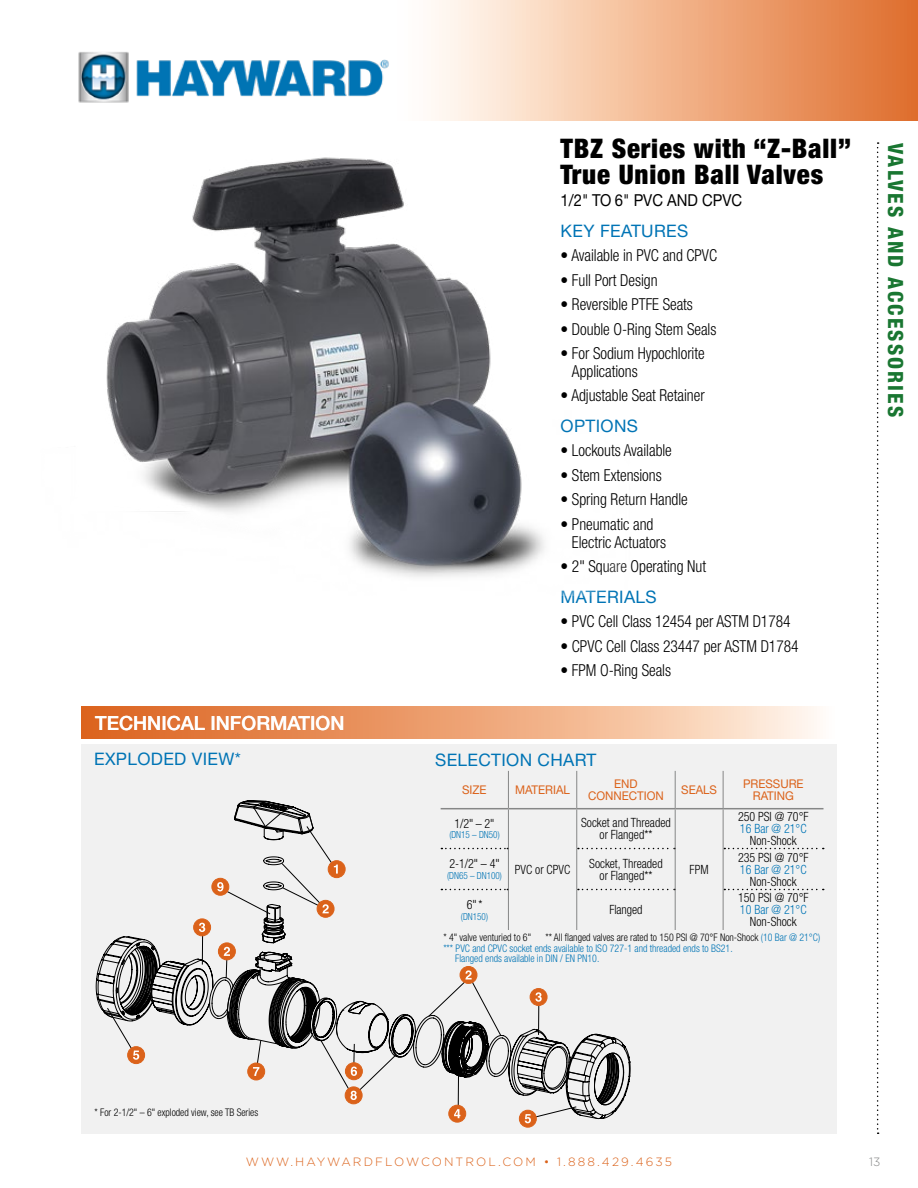
<style>
.page{position:relative;width:918px;height:1188px;background:#fff}
.page>*{position:absolute;margin:0;border:0;box-sizing:border-box;transform-origin:0 0}
.t1{font:900 condensed 27px/26.2px "Helvetica Neue LT Std";letter-spacing:.03em;color:#000}
.t2{font:800 condensed 21px "Helvetica Neue LT Std";letter-spacing:.1em;color:#197631}
.t3{font:500 19.5px "Helvetica Neue LT Std";color:#fff}
.t4{font:17.25px "Helvetica Neue LT Std";letter-spacing:.02em;color:#0074b5}
.t5{font:300 condensed 16.5px/18px "Helvetica Neue LT Std";letter-spacing:-.005em;color:#000;scale:.94 1}
.t6{font:16.5px "Helvetica Neue LT Std";color:#000;scale:.9 1}
.t7{font:300 condensed 12.75px/12px "Helvetica Neue LT Std";color:#000;text-align:center;scale:.94 1}
.t8{font:300 condensed 12.75px "Helvetica Neue LT Std";color:#0074b5;scale:.94 1}
.t9{font:12px/12px "Helvetica Neue LT Std";color:#db621a;text-align:center;scale:.96 1}
.t10{font:300 12px "Gotham";letter-spacing:.175em;color:#db621a}
.t11{font:300 12px "Gotham";color:#868787}
.t12{font:300 condensed 10.5px "Helvetica Neue LT Std";color:#000;scale:.94 1}
.t13{font:300 condensed 10.5px "Helvetica Neue LT Std";color:#0074b5;scale:.94 1}
.t14{font:300 condensed 9.75px "Helvetica Neue LT Std";color:#0074b5;scale:.94 1}
.s1{color:#0074b5}
</style>
<div class="page">
<svg style="left:877px;top:142px;width:2px;height:992px"></svg>
<svg style="left:431px;top:0;width:487px;height:120px;background:#f0b48d"></svg>
<div style="left:81px;top:744px;width:756px;height:390px;background:#f1f1f1"></div>
<svg style="left:81px;top:706px;width:736px;height:32px;background:#eda578"></svg>
<svg style="left:107px;top:878px;width:110px;height:187px"></svg>
<div style="left:193px;top:918px;width:18px;height:18px;background:#db621a;border:1px solid #db621a;border-radius:50%"></div>
<svg style="left:199px;top:923px;width:6px;height:9px"></svg>
<div style="left:519px;top:1110px;width:17px;height:17px;background:#db621a;border-radius:50%"></div>
<div style="left:519px;top:1110px;width:18px;height:18px;border:1px solid #db621a;border-radius:50%"></div>
<div style="left:211px;top:878px;width:18px;height:18px;background:#db621a;border:1px solid #db621a;border-radius:50%"></div>
<div style="left:127px;top:1046px;width:18px;height:18px;background:#db621a;border:1px solid #db621a;border-radius:50%"></div>
<svg style="left:133px;top:1051px;width:6px;height:9px"></svg>
<hr style="left:508px;top:771px;width:1px;height:37px;background:#868787">
<hr style="left:576px;top:771px;width:1px;height:37px;background:#868787">
<hr style="left:675px;top:771px;width:1px;height:37px;background:#868787">
<hr style="left:723px;top:771px;width:1px;height:37px;background:#868787">
<svg style="left:724px;top:848px;width:100px;height:1px"></svg>
<svg style="left:217px;top:801px;width:458px;height:322px"></svg>
<svg style="left:724px;top:889px;width:100px;height:1px"></svg>
<hr style="left:441px;top:808px;width:67px;height:1px;background:#868787">
<hr style="left:508px;top:808px;width:69px;height:1px;background:#868787">
<hr style="left:577px;top:808px;width:98px;height:1px;background:#868787">
<hr style="left:675px;top:808px;width:48px;height:1px;background:#868787">
<hr style="left:723px;top:808px;width:101px;height:1px;background:#868787">
<hr style="left:508px;top:809px;width:1px;height:40px;background:#868787">
<hr style="left:576px;top:809px;width:1px;height:40px;background:#868787">
<hr style="left:675px;top:809px;width:1px;height:40px;background:#868787">
<hr style="left:723px;top:809px;width:1px;height:40px;background:#868787">
<hr style="left:508px;top:849px;width:1px;height:41px;background:#868787">
<hr style="left:576px;top:849px;width:1px;height:41px;background:#868787">
<hr style="left:675px;top:849px;width:1px;height:41px;background:#868787">
<hr style="left:723px;top:849px;width:1px;height:41px;background:#868787">
<hr style="left:508px;top:890px;width:1px;height:40px;background:#868787">
<hr style="left:576px;top:890px;width:1px;height:40px;background:#868787">
<hr style="left:675px;top:890px;width:1px;height:40px;background:#868787">
<hr style="left:723px;top:890px;width:1px;height:40px;background:#868787">
<img style="left:106px;top:157px;width:439px;height:420px">
<img style="left:78px;top:52px;width:311px;height:51px">
<p class="t3" style="left:95px;top:711px;width:251px">TECHNICAL INFORMATION</p>
<p class="t4" style="left:94px;top:749px;width:148px">EXPLODED VIEW*</p>
<h1 class="t1" style="left:561px;top:135px;width:292px">TBZ Series with “Z-Ball”<br>True Union Ball Valves</h1>
<p class="t6" style="left:561px;top:191px;width:203px">1/2" TO 6" PVC AND CPVC</p>
<p class="t4" style="left:561px;top:220px;width:129px">KEY FEATURES</p>
<p class="t5" style="left:561px;top:246px;width:168px">• Available in PVC and CPVC</p>
<p class="t5" style="left:561px;top:271px;width:105px">• Full Port Design</p>
<p class="t5" style="left:561px;top:295px;width:142px">• Reversible PTFE Seats</p>
<p class="t5" style="left:561px;top:320px;width:167px">• Double O-Ring Stem Seals</p>
<p class="t5" style="left:572px;top:344px;width:143px;text-indent:-11px">• For Sodium Hypochlorite<br>Applications</p>
<p class="t5" style="left:561px;top:386px;width:155px">• Adjustable Seat Retainer</p>
<p class="t4" style="left:561px;top:416px;width:79px">OPTIONS</p>
<p class="t5" style="left:561px;top:441px;width:120px">• Lockouts Available</p>
<p class="t5" style="left:561px;top:466px;width:109px">• Stem Extensions</p>
<p class="t5" style="left:561px;top:490px;width:137px">• Spring Return Handle</p>
<p class="t5" style="left:572px;top:515px;width:102px;text-indent:-11px">• Pneumatic and<br>Electric Actuators</p>
<p class="t5" style="left:561px;top:557px;width:156px">• 2" Square Operating Nut</p>
<p class="t4" style="left:561px;top:586px;width:98px">MATERIALS</p>
<p class="t5" style="left:561px;top:612px;width:246px">• PVC Cell Class 12454 per ASTM D1784</p>
<p class="t5" style="left:561px;top:637px;width:255px">• CPVC Cell Class 23447 per ASTM D1784</p>
<p class="t5" style="left:561px;top:661px;width:119px">• FPM O-Ring Seals</p>
<p class="t4" style="left:435px;top:750px;width:163px">SELECTION CHART</p>
<p class="t9" style="left:462px;top:783px;width:27px">SIZE</p>
<p class="t9" style="left:515px;top:784px;width:59px">MATERIAL</p>
<p class="t9" style="left:588px;top:778px;width:80px">END<br>CONNECTION</p>
<p class="t9" style="left:681px;top:784px;width:39px">SEALS</p>
<p class="t9" style="left:743px;top:778px;width:65px">PRESSURE<br>RATING</p>
<p class="t7" style="left:455px;top:817px;width:44px">1/2" – 2"</p>
<p class="t14" style="left:449px;top:829px;width:55px">(DN15 – DN50)</p>
<p class="t7" style="left:515px;top:863px;width:60px">PVC or CPVC</p>
<p class="t7" style="left:738px;top:811px;width:77px">250 PSI @ 70°F</p>
<p class="t8" style="left:740px;top:821px;width:72px">16 Bar @ 21°C</p>
<p class="t7" style="left:750px;top:835px;width:51px">Non-Shock</p>
<p class="t7" style="left:581px;top:817px;width:97px">Socket and Threaded or Flanged**</p>
<p class="t7" style="left:738px;top:851px;width:77px">235 PSI @ 70°F</p>
<p class="t8" style="left:740px;top:862px;width:72px">16 Bar @ 21°C</p>
<p class="t7" style="left:750px;top:875px;width:51px">Non-Shock</p>
<p class="t7" style="left:589px;top:857px;width:80px">Socket, Threaded or Flanged**</p>
<p class="t7" style="left:449px;top:858px;width:55px">2-1/2" – 4"</p>
<p class="t14" style="left:447px;top:870px;width:60px">(DN65 – DN100)</p>
<p class="t7" style="left:690px;top:863px;width:22px">FPM</p>
<p class="t7" style="left:467px;top:898px;width:18px">6" *</p>
<p class="t14" style="left:461px;top:911px;width:30px">(DN150)</p>
<p class="t7" style="left:609px;top:904px;width:37px">Flanged</p>
<p class="t7" style="left:738px;top:892px;width:77px">150 PSI @ 70°F</p>
<p class="t8" style="left:740px;top:902px;width:72px">10 Bar @ 21°C</p>
<p class="t7" style="left:750px;top:916px;width:51px">Non-Shock</p>
<p class="t12" style="left:443px;top:931px;width:95px">* 4" valve venturied to 6"</p>
<p class="t12" style="left:545px;top:931px;width:294px">** All flanged valves are rated to 150 PSI @ 70°F Non-Shock <span class="s1">(10 Bar @ 21°C)</span></p>
<p class="t13" style="left:443px;top:942px;width:309px">*** PVC and CPVC socket ends available to ISO 727-1 and threaded ends to BS21.</p>
<p class="t13" style="left:455px;top:952px;width:155px">Flanged ends available in DIN / EN PN10.</p>
<p class="t2" style="left:909px;top:143px;width:276px;rotate:90deg">VALVES AND ACCESSORIES</p>
<p class="t12" style="left:95px;top:1106px;width:176px">* For 2-1/2" – 6" exploded view, see TB Series</p>
<p class="t10" style="left:246px;top:1154px;width:428px">WWW.HAYWARDFLOWCONTROL.COM • 1.888.429.4635</p>
<p class="t11" style="left:869px;top:1154px;width:13px">13</p>
</div>
